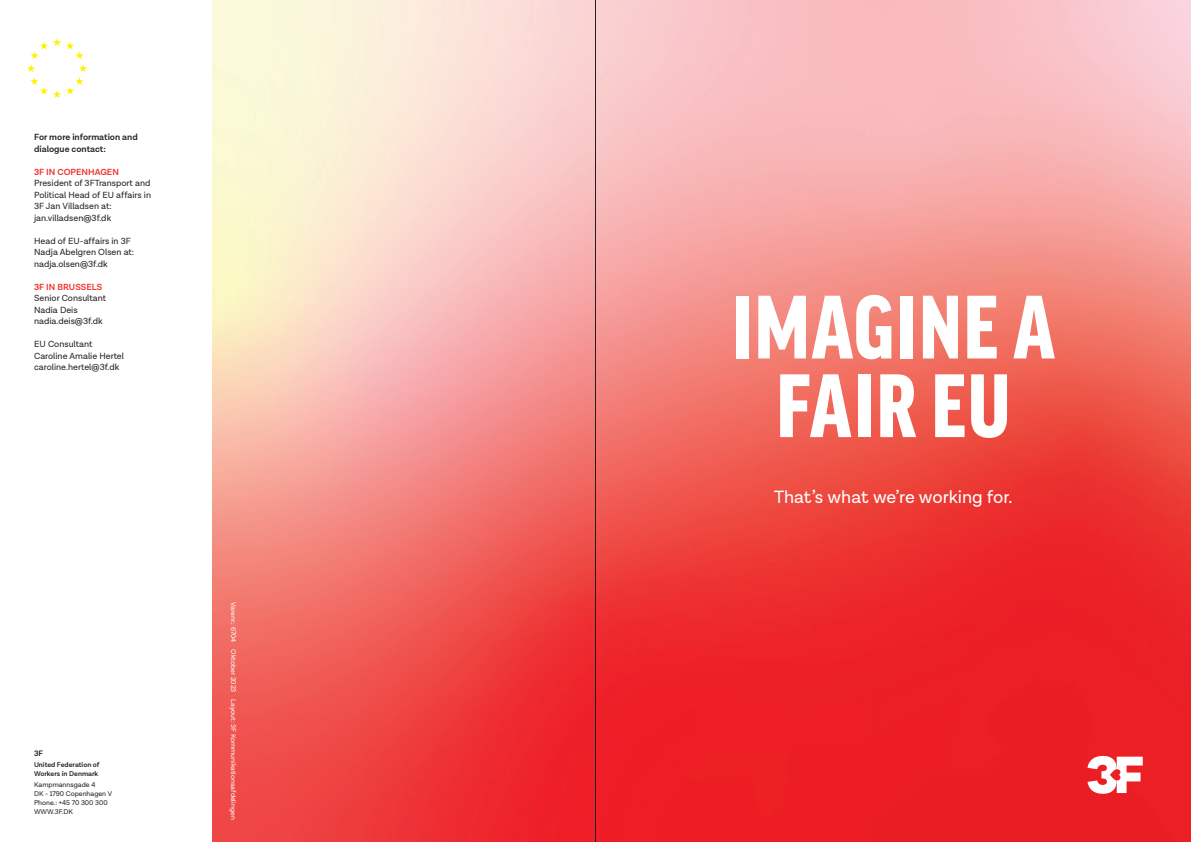
<style>
.page{position:relative;width:1191px;height:842px;background:#fff}
.page>*{position:absolute;margin:0;border:0;box-sizing:border-box;transform-origin:0 0}
.t1{font:900 condensed 86.5px/78.6px "Good Pro";letter-spacing:.02em;color:#fff;text-align:center}
.t2{font:18px "Lota Grotesque Alt 1";color:#fff}
.Brødtekst___P{font:9px/11.5px "Lota Grotesque";color:#231f20;text-align:justify}
.Brødtekst___P-2{font:600 9px/11.5px "Lota Grotesque";color:#231f20}
.Brødtekst___P-3{font:600 9px "Lota Grotesque";color:#ee2d28}
.Bagsideinfo___P{font:600 8px "Lota Grotesque";color:#231f20}
.Bagsideinfo___P-2{font:7px "Lota Grotesque";color:#231f20}
.Bagsideinfo___P-3{font:7px "Lota Grotesque";color:#fff}
.Bagsideinfo___P-4{font:600 7px "Lota Grotesque";color:#231f20}
</style>
<div class="page">
<img style="left:213px;top:0;width:978px;height:842px">
<hr style="left:595px;top:0;width:1px;height:842px;background:#231f20">
<svg style="left:27px;top:38px;width:60px;height:60px"></svg>
<svg style="left:1087px;top:756px;width:55px;height:38px"></svg>
<p class="Brødtekst___P-2" style="left:34px;top:132px;width:105px">For more information and dialogue contact:</p>
<p class="Brødtekst___P-3" style="left:34px;top:167px;width:86px">3F IN COPENHAGEN</p>
<p class="Brødtekst___P" style="left:34px;top:178px;width:118px">President of 3FTransport and Political Head of EU affairs in 3F Jan Villadsen at:</p>
<p class="Brødtekst___P" style="left:34px;top:212px;width:79px">jan.villadsen@3f.dk</p>
<p class="Brødtekst___P" style="left:34px;top:235px;width:101px">Head of EU-affairs in 3F<br>Nadja Abelgren Olsen at:</p>
<p class="Brødtekst___P" style="left:34px;top:258px;width:75px">nadja.olsen@3f.dk</p>
<p class="Brødtekst___P-3" style="left:34px;top:282px;width:70px">3F IN BRUSSELS</p>
<p class="Brødtekst___P" style="left:34px;top:293px;width:73px">Senior Consultant</p>
<p class="Brødtekst___P" style="left:34px;top:304px;width:45px">Nadia Deis</p>
<p class="Brødtekst___P" style="left:34px;top:316px;width:70px">nadia.deis@3f.dk</p>
<p class="Brødtekst___P" style="left:34px;top:339px;width:60px">EU Consultant</p>
<p class="Brødtekst___P" style="left:34px;top:350px;width:91px">Caroline Amalie Hertel</p>
<p class="Brødtekst___P" style="left:34px;top:362px;width:87px">caroline.hertel@3f.dk</p>
<p class="Bagsideinfo___P" style="left:34px;top:748px;width:11px">3F</p>
<p class="Bagsideinfo___P-4" style="left:34px;top:760px;width:67px">United Federation of</p>
<p class="Bagsideinfo___P-4" style="left:34px;top:769px;width:66px">Workers in Denmark</p>
<p class="Bagsideinfo___P-2" style="left:34px;top:780px;width:63px">Kampmannsgade 4</p>
<p class="Bagsideinfo___P-2" style="left:34px;top:789px;width:80px">DK - 1790 Copenhagen V</p>
<p class="Bagsideinfo___P-2" style="left:34px;top:798px;width:75px">Phone.: +45 70 300 300</p>
<p class="Bagsideinfo___P-2" style="left:34px;top:807px;width:40px">WWW.3F.DK</p>
<p class="Bagsideinfo___P-3" style="left:238px;top:602px;width:219px;rotate:90deg">Varenr.: 6704 Oktober 2023 Layout: 3F Kommunikationsafdelingen</p>
<p class="t1" style="left:731px;top:288px;width:325px">IMAGINE A<br>FAIR EU</p>
<p class="t2" style="left:774px;top:486px;width:240px">That’s what we’re working for.</p>
</div>
